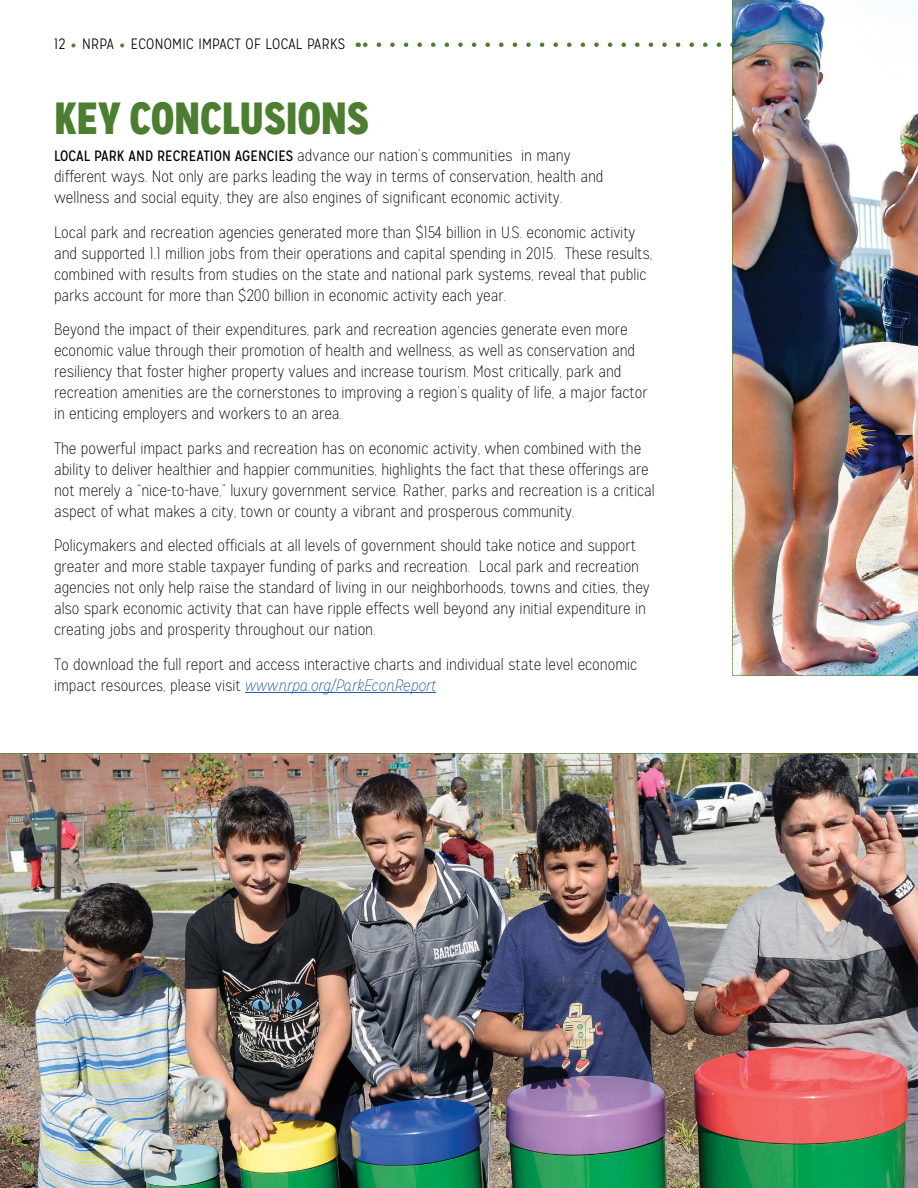
<style>
.page{position:relative;width:918px;height:1188px;background:#fff}
.page>*{position:absolute;margin:0;border:0;box-sizing:border-box;transform-origin:0 0}
.t1{font:900 45px "Mission Gothic";color:#4d7d30}
.t2{font:100 16.5px/21px "Mission Gothic";color:#000}
.t3{font:300 15px "Mission Gothic";letter-spacing:.02em;color:#000}
.s1{font-size:30px;color:#4d7d30}
.s2{font-weight:400;font-size:15px}
.s3{font-style:italic;color:#215e9e}
</style>
<div class="page">
<img style="left:0;top:754px;width:918px;height:434px">
<svg style="left:0;top:753px;width:918px;height:1px"></svg>
<hr style="left:245px;top:692px;width:191px;height:1px;background:#215e9e">
<img style="left:358px;top:0;width:560px;height:676px">
<p class="t3" style="left:54px;top:35px;width:293px">12 <span class="s1">•</span> NRPA <span class="s1">•</span> ECONOMIC IMPACT OF LOCAL PARKS</p>
<h1 class="t1" style="left:54px;top:88px;width:316px">KEY CONCLUSIONS</h1>
<p class="t2" style="left:54px;top:145px;width:551px"><span class="s2">LOCAL PARK AND RECREATION AGENCIES</span> advance our nation’s communities in many different ways. Not only are parks leading the way in terms of conservation, health and wellness and social equity, they are also engines of significant economic activity.</p>
<p class="t2" style="left:54px;top:222px;width:600px">Local park and recreation agencies generated more than $154 billion in U.S. economic activity and supported 1.1 million jobs from their operations and capital spending in 2015. These results, combined with results from studies on the state and national park systems, reveal that public parks account for more than $200 billion in economic activity each year.</p>
<p class="t2" style="left:54px;top:319px;width:595px">Beyond the impact of their expenditures, park and recreation agencies generate even more economic value through their promotion of health and wellness, as well as conservation and resiliency that foster higher property values and increase tourism. Most critically, park and recreation amenities are the cornerstones to improving a region’s quality of life, a major factor in enticing employers and workers to an area.</p>
<p class="t2" style="left:54px;top:438px;width:602px">The powerful impact parks and recreation has on economic activity, when combined with the ability to deliver healthier and happier communities, highlights the fact that these offerings are not merely a “nice-to-have,” luxury government service. Rather, parks and recreation is a critical aspect of what makes a city, town or county a vibrant and prosperous community.</p>
<p class="t2" style="left:54px;top:535px;width:597px">Policymakers and elected officials at all levels of government should take notice and support greater and more stable taxpayer funding of parks and recreation. Local park and recreation agencies not only help raise the standard of living in our neighborhoods, towns and cities, they also spark economic activity that can have ripple effects well beyond any initial expenditure in creating jobs and prosperity throughout our nation.</p>
<p class="t2" style="left:54px;top:654px;width:585px">To download the full report and access interactive charts and individual state level economic impact resources, please visit <span class="s3">www.nrpa.org/ParkEconReport</span></p>
</div>
